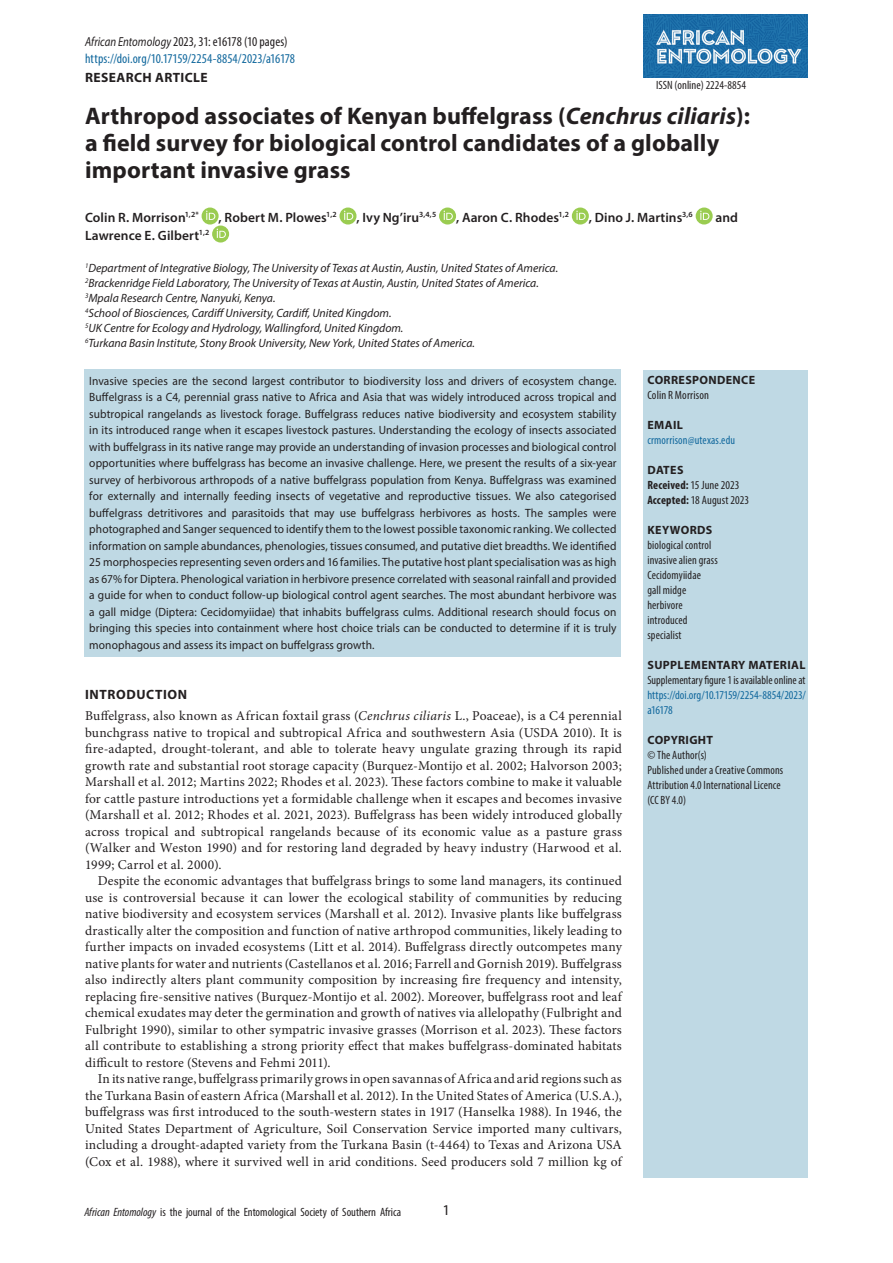
<style>
.page{position:relative;width:893px;height:1263px;background:#fff}
.page>*{position:absolute;margin:0;border:0;box-sizing:border-box;transform-origin:0 0}
.t1{font:700 24px/27px "Myriad Pro";letter-spacing:.005em;color:#231f20}
.t2{font:15px "Myriad Pro";color:#231f20}
.t3{font:13.5px/16.5px "Minion Pro";letter-spacing:.01em;color:#231f20;text-align:justify}
.t4{font:600 13.5px "Myriad Pro";letter-spacing:.005em;color:#231f20}
.t5{font:condensed 13.5px/16.5px "Myriad Pro";color:#11689d}
.t6{font:700 13.5px "Myriad Pro";letter-spacing:.045em;color:#231f20}
.t7{font:12px/16.5px "Myriad Pro";letter-spacing:.01em;color:#231f20;text-align:justify;scale:.95 1}
.t8{font:italic 12px/15px "Myriad Pro";color:#231f20}
.t9{font:condensed 12px/15px "Myriad Pro";letter-spacing:.01em;color:#231f20}
.t10{font:condensed 12px/15px "Myriad Pro";letter-spacing:.005em;color:#11689d}
.t11{font:700 12px "Myriad Pro";letter-spacing:.03em;color:#231f20}
.s1{font-style:italic;font-stretch:normal;font-size:13.05px;color:#231f20}
.s2{color:#231f20}
.s3{font-style:italic}
.s4{font-weight:700;font-stretch:normal}
.s5{font-weight:700}
</style>
<div class="page">
<div style="left:643px;top:370px;width:165px;height:808px;background:#bfd9e4"></div>
<img style="left:643px;top:15px;width:165px;height:63px">
<div style="left:84px;top:370px;width:537px;height:287px;background:#bfd9e4"></div>
<div style="left:202px;top:208px;width:17px;height:16px;background:#9acc51;border-radius:50%"></div>
<svg style="left:206px;top:211px;width:9px;height:9px"></svg>
<div style="left:339px;top:208px;width:17px;height:16px;background:#9acc51;border-radius:50%"></div>
<svg style="left:344px;top:211px;width:9px;height:9px"></svg>
<svg style="left:439px;top:208px;width:17px;height:16px"></svg>
<svg style="left:444px;top:211px;width:9px;height:9px"></svg>
<div style="left:572px;top:208px;width:17px;height:16px;background:#9acc51;border-radius:50%"></div>
<svg style="left:576px;top:211px;width:10px;height:9px"></svg>
<div style="left:696px;top:208px;width:17px;height:16px;background:#9acc51;border-radius:50%"></div>
<svg style="left:700px;top:211px;width:9px;height:9px"></svg>
<svg style="left:212px;top:226px;width:17px;height:16px"></svg>
<svg style="left:217px;top:229px;width:9px;height:9px"></svg>
<p class="t5" style="left:85px;top:33px;width:212px"><span class="s1">African Entomology</span> <span class="s2">2023, 31: e16178 (10 pages) </span>https://doi.org/10.17159/2254-8854/2023/a16178</p>
<p class="t6" style="left:85px;top:69px;width:123px">REsearch Article</p>
<p class="t9" style="left:656px;top:77px;width:91px">ISSN (online) 2224-8854</p>
<h1 class="t1" style="left:85px;top:102px;width:666px">Arthropod associates of Kenyan buffelgrass (<span class="s3">Cenchrus ciliaris</span>): a field survey for biological control candidates of a globally important invasive grass</h1>
<p class="t4" style="left:85px;top:209px;width:115px">Colin R. Morrison<sup>1,2*</sup></p>
<p class="t4" style="left:219px;top:209px;width:120px">, Robert M. Plowes<sup>1,2</sup></p>
<p class="t4" style="left:356px;top:209px;width:81px">, Ivy Ng’iru<sup>3,4,5</sup></p>
<p class="t4" style="left:456px;top:209px;width:114px">, Aaron C. Rhodes<sup>1,2</sup></p>
<p class="t4" style="left:589px;top:209px;width:106px">, Dino J. Martins<sup>3,6</sup></p>
<p class="t4" style="left:715px;top:209px;width:24px">and</p>
<p class="t4" style="left:85px;top:227px;width:126px">Lawrence E. Gilbert<sup>1,2</sup></p>
<p class="t8" style="left:85px;top:260px;width:475px"><sup>1</sup>Department of Integrative Biology, The University of Texas at Austin, Austin, United States of America.<br><sup>2</sup>Brackenridge Field Laboratory, The University of Texas at Austin, Austin, United States of America.<br><sup>3</sup>Mpala Research Centre, Nanyuki, Kenya.<br><sup>4</sup>School of Biosciences, Cardiff University, Cardiff, United Kingdom.<br><sup>5</sup>UK Centre for Ecology and Hydrology, Wallingford, United Kingdom.<br><sup>6</sup>Turkana Basin Institute, Stony Brook University, New York, United States of America.</p>
<p class="t7" style="left:89px;top:372px;width:557px">Invasive species are the second largest contributor to biodiversity loss and drivers of ecosystem change.<br>Buffelgrass is a C4, perennial grass native to Africa and Asia that was widely introduced across tropical and subtropical rangelands as livestock forage. Buffelgrass reduces native biodiversity and ecosystem stability in its introduced range when it escapes livestock pastures. Understanding the ecology of insects associated with buffelgrass in its native range may provide an understanding of invasion processes and biological control opportunities where buffelgrass has become an invasive challenge. Here, we present the results of a six-year survey of herbivorous arthropods of a native buffelgrass population from Kenya. Buffelgrass was examined for externally and internally feeding insects of vegetative and reproductive tissues. We also categorised buffelgrass detritivores and parasitoids that may use buffelgrass herbivores as hosts. The samples were photographed and Sanger sequenced to identify them to the lowest possible taxonomic ranking. We collected information on sample abundances, phenologies, tissues consumed, and putative diet breadths. We identified 25 morphospecies representing seven orders and 16 families. The putative host plant specialisation was as high as 67% for Diptera. Phenological variation in herbivore presence correlated with seasonal rainfall and provided a guide for when to conduct follow-up biological control agent searches. The most abundant herbivore was a gall midge (Diptera: Cecidomyiidae) that inhabits buffelgrass culms. Additional research should focus on bringing this species into containment where host choice trials can be conducted to determine if it is truly monophagous and assess its impact on buffelgrass growth.</p>
<p class="t6" style="left:85px;top:686px;width:103px">INTRODUCTION</p>
<p class="t3" style="left:85px;top:708px;width:538px">Buffelgrass, also known as African foxtail grass (<span class="s3">Cenchrus ciliaris</span> L., Poaceae), is a C4 perennial bunchgrass native to tropical and subtropical Africa and southwestern Asia (USDA 2010). It is fire-adapted, drought-tolerant, and able to tolerate heavy ungulate grazing through its rapid growth rate and substantial root storage capacity (Burquez-Montijo et al. 2002; Halvorson 2003; Marshall et al. 2012; Martins 2022; Rhodes et al. 2023). These factors combine to make it valuable for cattle pasture introductions yet a formidable challenge when it escapes and becomes invasive (Marshall et al. 2012; Rhodes et al. 2021, 2023). Buffelgrass has been widely introduced globally across tropical and subtropical rangelands because of its economic value as a pasture grass (Walker and Weston 1990) and for restoring land degraded by heavy industry (Harwood et al.<br>1999; Carrol et al. 2000).</p>
<p class="t3" style="left:85px;top:873px;width:538px;text-indent:13px">Despite the economic advantages that buffelgrass brings to some land managers, its continued use is controversial because it can lower the ecological stability of communities by reducing native biodiversity and ecosystem services (Marshall et al. 2012). Invasive plants like buffelgrass drastically alter the composition and function of native arthropod communities, likely leading to further impacts on invaded ecosystems (Litt et al. 2014). Buffelgrass directly outcompetes many native plants for water and nutrients (Castellanos et al. 2016; Farrell and Gornish 2019). Buffelgrass also indirectly alters plant community composition by increasing fire frequency and intensity, replacing fire-sensitive natives (Burquez-Montijo et al. 2002). Moreover, buffelgrass root and leaf chemical exudates may deter the germination and growth of natives via allelopathy (Fulbright and Fulbright 1990), similar to other sympatric invasive grasses (Morrison et al. 2023). These factors all contribute to establishing a strong priority effect that makes buffelgrass-dominated habitats difficult to restore (Stevens and Fehmi 2011).</p>
<p class="t3" style="left:85px;top:1071px;width:538px;text-indent:13px">In its native range, buffelgrass primarily grows in open savannas of Africa and arid regions such as the Turkana Basin of eastern Africa (Marshall et al. 2012). In the United States of America (U.S.A.), buffelgrass was first introduced to the south-western states in 1917 (Hanselka 1988). In 1946, the United States Department of Agriculture, Soil Conservation Service imported many cultivars, including a drought-adapted variety from the Turkana Basin (t-4464) to Texas and Arizona USA (Cox et al. 1988), where it survived well in arid conditions. Seed producers sold 7 million kg of</p>
<p class="t11" style="left:647px;top:372px;width:109px">CORRESPONDENCE</p>
<p class="t9" style="left:647px;top:388px;width:63px">Colin R Morrison</p>
<p class="t11" style="left:647px;top:417px;width:37px">EMAIL</p>
<p class="t10" style="left:647px;top:433px;width:89px">crmorrison@utexas.edu</p>
<p class="t9" style="left:647px;top:463px;width:103px"><span class="s4">DATES<br></span><span class="s5">Received:</span> 15 June 2023<br><span class="s5">Accepted:</span> 18 August 2023</p>
<p class="t11" style="left:647px;top:522px;width:66px">KEYWORDS</p>
<p class="t9" style="left:647px;top:538px;width:72px">biological control invasive alien grass<br>Cecidomyiidae<br>gall midge herbivore introduced specialist</p>
<p class="t11" style="left:647px;top:657px;width:159px">SUPPLEMENTARY MATERIAL</p>
<p class="t9" style="left:647px;top:673px;width:160px">Supplementary figure 1 is available online at</p>
<p class="t10" style="left:647px;top:688px;width:160px">https://doi.org/10.17159/2254-8854/2023/ a16178</p>
<p class="t11" style="left:647px;top:732px;width:15px">Copyri</p>
<p class="t11" style="left:689px;top:732px;width:23px">ght</p>
<p class="t9" style="left:647px;top:748px;width:137px">© The Author(s)<br>Published under a Creative Commons<br>Attribution 4.0 International Licence (CC BY 4.0)</p>
<p class="t9" style="left:84px;top:1204px;width:318px"><span class="s3">African Entomology</span> is the journal of the Entomological Society of Southern Africa</p>
<p class="t2" style="left:443px;top:1200px;width:9px">1</p>
</div>
